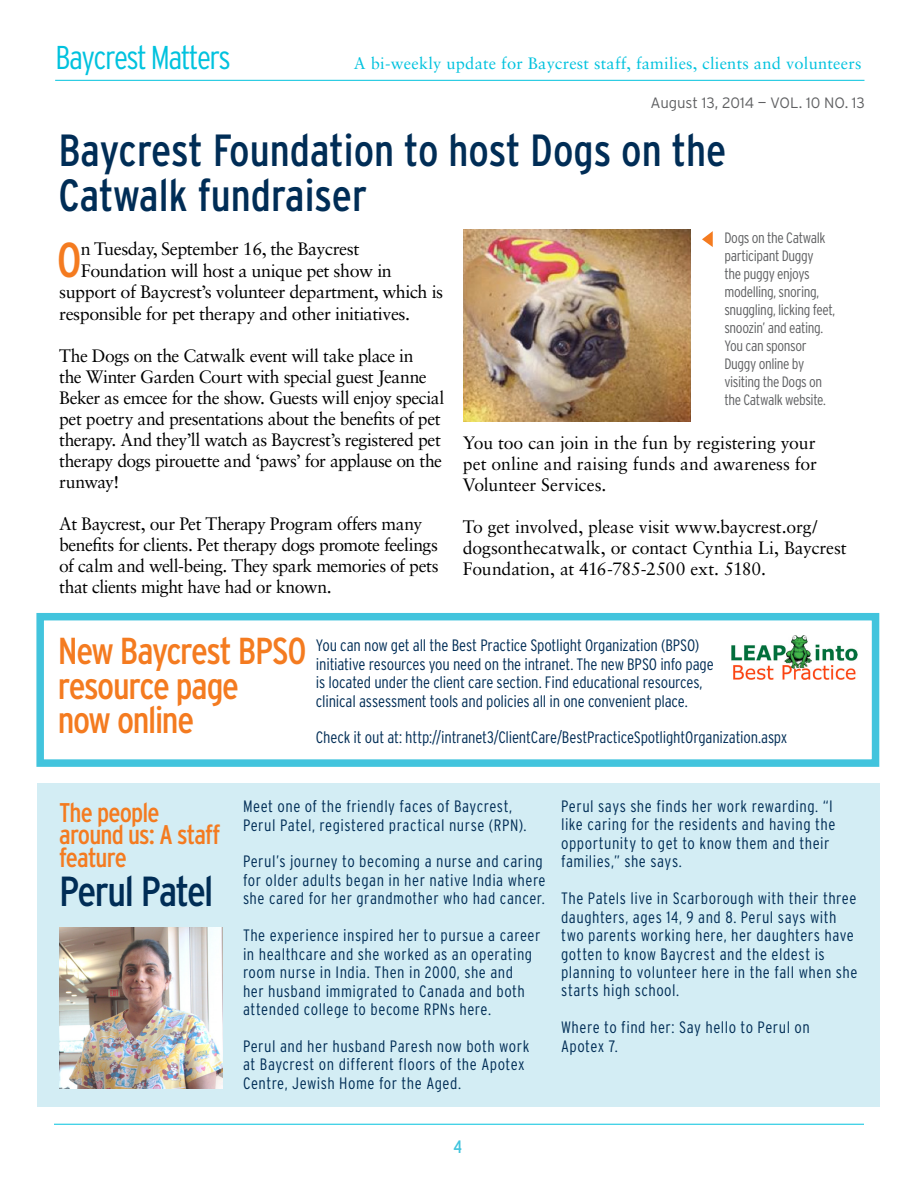
<style>
.page{position:relative;width:918px;height:1188px;background:#fff}
.page>*{position:absolute;margin:0;border:0;box-sizing:border-box;transform-origin:0 0}
.t1{font:condensed 48.9px "Interstate";color:#f47b20}
.t2{font:condensed 45px/45px "Interstate";color:#002d56}
.t3{font:condensed 42px "Interstate";letter-spacing:-.04em;color:#002d56}
.t4{font:condensed 37.5px/34.5px "Interstate";letter-spacing:-.035em;color:#f47b20}
.t5{font:300 condensed 33px "Interstate";letter-spacing:-.05em;color:#00c2de}
.t6{font:condensed 27px/22.5px "Interstate";letter-spacing:-.03em;color:#f47b20}
.t7{font:18px/21px "Sabon LT Std";letter-spacing:-.025em;color:#000}
.t8{font:condensed 18px "Interstate";color:#42c4dd}
.t9{font:300 condensed 16.5px/18.5px "Interstate";letter-spacing:.025em;color:#002d56}
.t10{font:300 condensed 16.5px/18.5px "Interstate";letter-spacing:-.01em;color:#002d56}
.t11{font:300 condensed 16.5px "Interstate";letter-spacing:-.015em;color:#002d56}
.t12{font:16.5px "Sabon LT Std";letter-spacing:.015em;color:#00c2de}
.t13{font:300 condensed 15px/18px "Interstate";letter-spacing:-.025em;color:#5f6062}
.t14{font:300 15px "Interstate";color:#5f6062}
</style>
<div class="page">
<hr style="left:54px;top:1124px;width:810px;height:1px;background:#00c2de">
<hr style="left:55px;top:80px;width:810px;height:1px;background:#00c2de">
<div style="left:36px;top:613px;width:843px;height:154px;border:8px solid #42c4dd"></div>
<div style="left:37px;top:783px;width:843px;height:324px;background:#d3edf4"></div>
<img style="left:59px;top:928px;width:163px;height:161px">
<svg style="left:702px;top:231px;width:11px;height:16px"></svg>
<img style="left:463px;top:229px;width:227px;height:192px">
<img style="left:731px;top:635px;width:127px;height:44px">
<h3 class="t5" style="left:56px;top:39px;width:177px">Baycrest Matters</h3>
<p class="t12" style="left:354px;top:53px;width:509px">A bi-weekly update for Baycrest staff, families, clients and volunteers</p>
<p class="t14" style="left:651px;top:95px;width:216px">August 13, 2014 — VOL. 10 NO. 13</p>
<h2 class="t2" style="left:59px;top:128px;width:669px">Baycrest Foundation to host Dogs on the<br>Catwalk fundraiser</h2>
<h1 class="t1" style="left:57px;top:232px;width:27px">O</h1>
<p class="t7" style="left:81px;top:238px;width:280px">n Tuesday, September 16, the Baycrest</p>
<p class="t7" style="left:81px;top:260px;width:313px">Foundation will host a unique pet show in</p>
<p class="t7" style="left:59px;top:281px;width:386px">support of Baycrest’s volunteer department, which is</p>
<p class="t7" style="left:59px;top:303px;width:353px">responsible for pet therapy and other initiatives.</p>
<p class="t7" style="left:59px;top:345px;width:387px">The Dogs on the Catwalk event will take place in<br>the Winter Garden Court with special guest Jeanne Beker as emcee for the show. Guests will enjoy special pet poetry and presentations about the benefits of pet therapy. And they’ll watch as Baycrest’s registered pet therapy dogs pirouette and ‘paws’ for applause on the runway!</p>
<p class="t7" style="left:59px;top:513px;width:381px">At Baycrest, our Pet Therapy Program offers many benefits for clients. Pet therapy dogs promote feelings of calm and well-being. They spark memories of pets that clients might have had or known.</p>
<p class="t13" style="left:724px;top:229px;width:112px">Dogs on the Catwalk participant Duggy<br>the puggy enjoys modelling, snoring, snuggling, licking feet, snoozin’ and eating.<br>You can sponsor<br>Duggy online by visiting the Dogs on the Catwalk website.</p>
<p class="t7" style="left:463px;top:432px;width:356px;text-align:justify">You too can join in the fun by registering your pet online and raising funds and awareness for Volunteer Services.</p>
<p class="t7" style="left:463px;top:516px;width:385px">To get involved, please visit www.baycrest.org/ dogsonthecatwalk, or contact Cynthia Li, Baycrest<br>Foundation, at 416-785-2500 ext. 5180.</p>
<h3 class="t4" style="left:58px;top:633px;width:250px">New Baycrest BPSO resource page<br>now online</h3>
<p class="t10" style="left:316px;top:636px;width:399px">You can now get all the Best Practice Spotlight Organization (BPSO) initiative resources you need on the intranet. The new BPSO info page is located under the client care section. Find educational resources, clinical assessment tools and policies all in one convenient place.</p>
<p class="t11" style="left:316px;top:728px;width:473px">Check it out at: http://intranet3/ClientCare/BestPracticeSpotlightOrganization.aspx</p>
<h3 class="t6" style="left:59px;top:801px;width:163px">The people around us: A staff feature</h3>
<h3 class="t3" style="left:59px;top:867px;width:156px">Perul Patel</h3>
<p class="t9" style="left:243px;top:797px;width:285px">Meet one of the friendly faces of Baycrest,<br>Perul Patel, registered practical nurse (RPN).</p>
<p class="t9" style="left:243px;top:852px;width:304px">Perul’s journey to becoming a nurse and caring for older adults began in her native India where she cared for her grandmother who had cancer.</p>
<p class="t9" style="left:243px;top:926px;width:299px">The experience inspired her to pursue a career in healthcare and she worked as an operating room nurse in India. Then in 2000, she and<br>her husband immigrated to Canada and both attended college to become RPNs here.</p>
<p class="t9" style="left:243px;top:1037px;width:288px">Perul and her husband Paresh now both work at Baycrest on different floors of the Apotex<br>Centre, Jewish Home for the Aged.</p>
<p class="t9" style="left:561px;top:797px;width:276px">Perul says she finds her work rewarding. “I like caring for the residents and having the opportunity to get to know them and their families,” she says.</p>
<p class="t9" style="left:561px;top:889px;width:298px">The Patels live in Scarborough with their three daughters, ages 14, 9 and 8. Perul says with two parents working here, her daughters have gotten to know Baycrest and the eldest is planning to volunteer here in the fall when she starts high school.</p>
<p class="t9" style="left:561px;top:1018px;width:250px">Where to find her: Say hello to Perul on<br>Apotex 7.</p>
<p class="t8" style="left:454px;top:1136px;width:10px">4</p>
</div>
